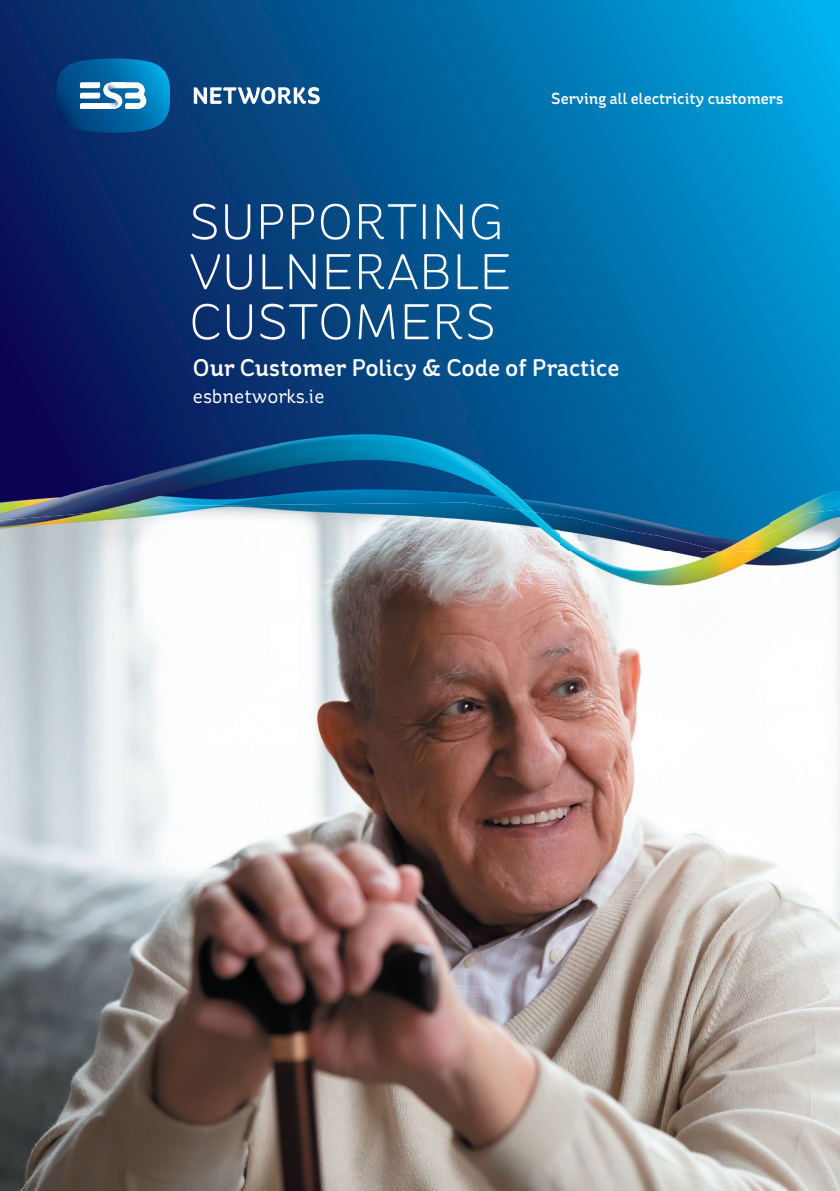
<style>
.page{position:relative;width:840px;height:1191px;background:#fff}
.page>*{position:absolute;margin:0;border:0;box-sizing:border-box;transform-origin:0 0}
.t1{font:300 50px/50px "St Ryde";color:#fff}
.t2{font:500 24px "St Ryde";color:#fff}
.t3{font:20px "St Ryde";color:#fff}
.t4{font:500 16px "St Ryde";color:#fff}
</style>
<div class="page">
<img style="left:0;top:600px;width:839px;height:591px">
<svg style="left:0;top:0;width:839px;height:415px;background:#035996"></svg>
<img style="left:0;top:520px;width:70px;height:80px">
<img style="left:70px;top:514px;width:70px;height:86px">
<img style="left:140px;top:506px;width:349px;height:45px">
<img style="left:489px;top:516px;width:70px;height:35px">
<img style="left:559px;top:531px;width:70px;height:20px">
<img style="left:641px;top:546px;width:58px;height:5px">
<img style="left:769px;top:533px;width:70px;height:18px">
<img style="left:312px;top:551px;width:527px;height:49px">
<img style="left:0;top:415px;width:839px;height:70px">
<img style="left:0;top:485px;width:70px;height:35px">
<img style="left:70px;top:485px;width:70px;height:29px">
<img style="left:140px;top:485px;width:70px;height:24px">
<img style="left:210px;top:485px;width:279px;height:21px">
<img style="left:489px;top:485px;width:70px;height:31px">
<img style="left:559px;top:485px;width:70px;height:46px">
<img style="left:629px;top:485px;width:70px;height:61px">
<img style="left:699px;top:485px;width:70px;height:70px">
<img style="left:769px;top:485px;width:70px;height:48px">
<svg style="left:56px;top:58px;width:114px;height:75px;background:#1c6fa6"></svg>
<img style="left:108px;top:82px;width:18px;height:10px">
<img style="left:99px;top:99px;width:19px;height:10px">
<svg style="left:194px;top:87px;width:125px;height:17px"></svg>
<p class="t4" style="left:551px;top:89px;width:233px">Serving all electricity customers</p>
<h1 class="t1" style="left:189px;top:197px;width:324px">SUPPORTING<br>VULNERABLE<br>CUSTOMERS</h1>
<p class="t2" style="left:193px;top:353px;width:427px">Our Customer Policy &amp; Code of Practice</p>
<p class="t3" style="left:193px;top:384px;width:133px">esbnetworks.ie</p>
</div>
